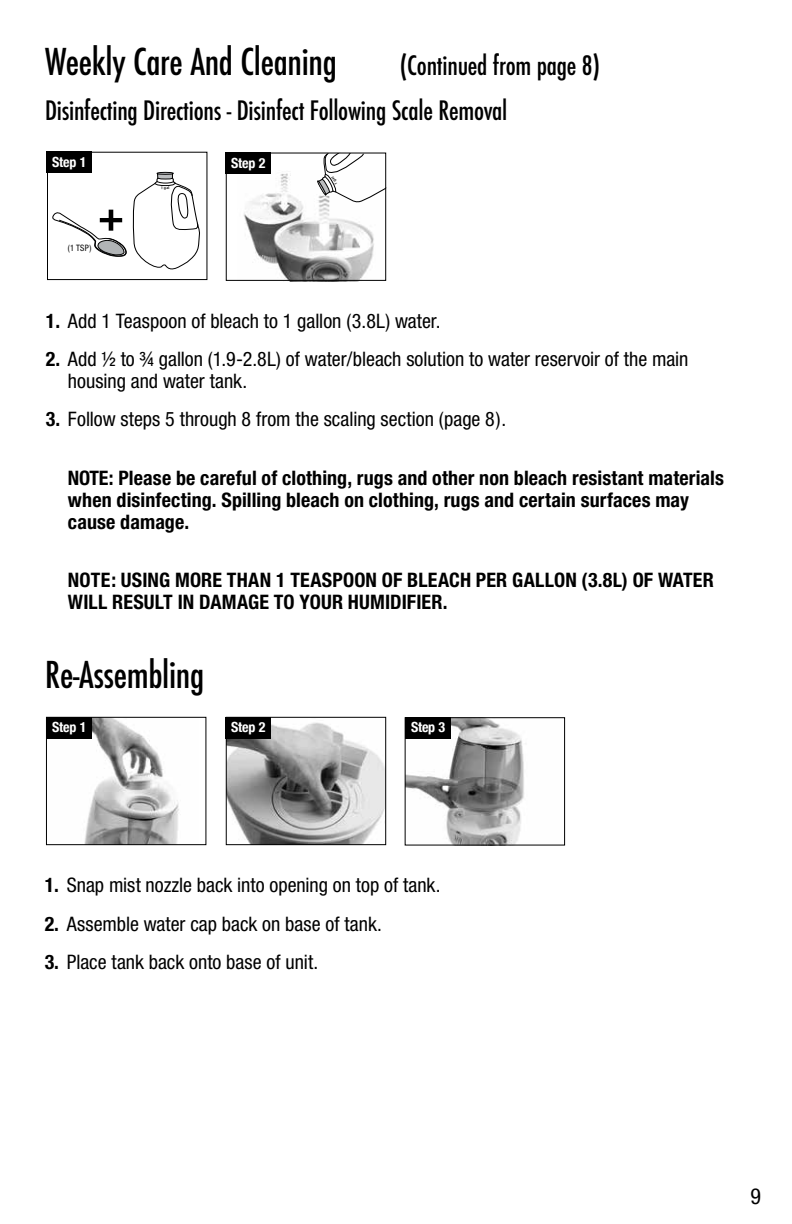
<style>
.page{position:relative;width:792px;height:1224px;background:#fff}
.page>*{position:absolute;margin:0;border:0;box-sizing:border-box;transform-origin:0 0}
.t1{font:500 condensed 36px "Futura";letter-spacing:-.01em;color:#000}
.t2{font:500 condensed 26px "Futura";letter-spacing:-.01em;color:#000}
.t3{font:condensed 22px "Helvetica Neue";color:#000}
.t4{font:condensed 20px/22px "Helvetica Neue";color:#000}
.t5{font:700 condensed 20px/22px "Helvetica Neue";letter-spacing:.005em;color:#000}
.t6{font:700 condensed 14px "Helvetica Neue";letter-spacing:-.015em;color:#fff}
.t7{font:condensed 8.8px "Helvetica Neue";color:#000;scale:.96 1}
.t8{font:600 3.8px "Myriad Pro";color:#000;scale:1.07 1}
.s1{font-weight:700}
</style>
<div class="page">
<img style="left:407px;top:719px;width:117px;height:125px">
<div style="left:405px;top:717px;width:160px;height:129px;border:1px solid #000"></div>
<img style="left:243px;top:173px;width:131px;height:106px">
<div style="left:47px;top:152px;width:160px;height:128px;border:1px solid #000"></div>
<hr style="left:109px;top:210px;width:4px;height:21px;background:#000">
<svg style="left:52px;top:211px;width:75px;height:46px"></svg>
<div style="left:47px;top:152px;width:45px;height:21px;background:#000"></div>
<img style="left:51px;top:719px;width:128px;height:124px">
<div style="left:46px;top:717px;width:160px;height:128px;border:1px solid #000"></div>
<div style="left:47px;top:717px;width:45px;height:21px;background:#000"></div>
<div style="left:406px;top:717px;width:45px;height:21px;background:#000"></div>
<img style="left:228px;top:722px;width:156px;height:121px">
<div style="left:226px;top:717px;width:160px;height:128px;border:1px solid #000"></div>
<div style="left:226px;top:717px;width:45px;height:21px;background:#000"></div>
<div style="left:226px;top:153px;width:160px;height:128px;border:1px solid #000"></div>
<div style="left:226px;top:153px;width:45px;height:21px;background:#000"></div>
<svg style="left:133px;top:172px;width:67px;height:97px"></svg>
<svg style="left:316px;top:153px;width:70px;height:56px"></svg>
<h1 class="t1" style="left:45px;top:39px;width:293px">Weekly Care And Cleaning</h1>
<h2 class="t2" style="left:400px;top:49px;width:201px">(Continued from page 8)</h2>
<h2 class="t2" style="left:45px;top:94px;width:464px">Disinfecting Directions - Disinfect Following Scale Removal</h2>
<p class="t6" style="left:52px;top:151px;width:36px">Step 1</p>
<p class="t7" style="left:68px;top:242px;width:26px">(1 TSP)</p>
<p class="t8" style="left:164px;top:186px;width:4px">g</p>
<p class="t6" style="left:231px;top:151px;width:36px">Step 2</p>
<p class="t4" style="left:46px;top:310px;width:396px"><span class="s1">1.</span> Add 1 Teaspoon of bleach to 1 gallon (3.8L) water.</p>
<p class="t4" style="left:68px;top:348px;width:622px;text-indent:-22px"><span class="s1">2.</span> Add ½ to ¾ gallon (1.9-2.8L) of water/bleach solution to water reservoir of the main housing and water tank.</p>
<p class="t4" style="left:46px;top:408px;width:462px"><span class="s1">3.</span> Follow steps 5 through 8 from the scaling section (page 8).</p>
<p class="t5" style="left:68px;top:466px;width:658px">NOTE: Please be careful of clothing, rugs and other non bleach resistant materials when disinfecting. Spilling bleach on clothing, rugs and certain surfaces may cause damage.</p>
<p class="t5" style="left:68px;top:569px;width:647px">NOTE: USING MORE THAN 1 TEASPOON OF BLEACH PER GALLON (3.8L) OF WATER<br>WILL RESULT IN DAMAGE TO YOUR HUMIDIFIER.</p>
<h1 class="t1" style="left:45px;top:652px;width:160px">Re-Assembling</h1>
<p class="t6" style="left:52px;top:716px;width:36px">Step 1</p>
<p class="t6" style="left:231px;top:716px;width:36px">Step 2</p>
<p class="t6" style="left:411px;top:716px;width:36px">Step 3</p>
<p class="t4" style="left:45px;top:874px;width:397px"><span class="s1">1.</span> Snap mist nozzle back into opening on top of tank.</p>
<p class="t4" style="left:45px;top:912px;width:339px"><span class="s1">2.</span> Assemble water cap back on base of tank.</p>
<p class="t4" style="left:45px;top:951px;width:275px"><span class="s1">3.</span> Place tank back onto base of unit.</p>
<p class="t3" style="left:751px;top:1184px;width:12px">9</p>
</div>
